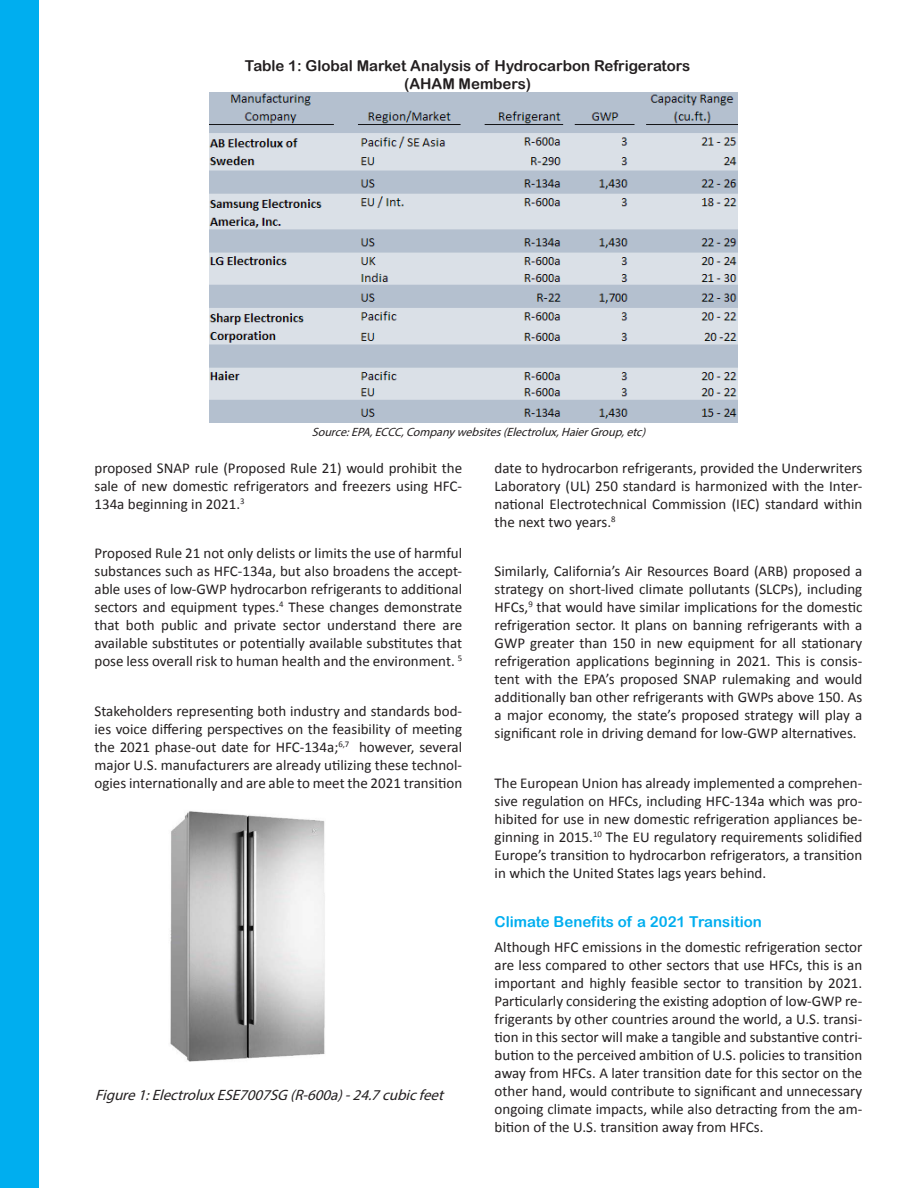
<style>
.page{position:relative;width:918px;height:1188px;background:#fff}
.page>*{position:absolute;margin:0;border:0;box-sizing:border-box;transform-origin:0 0}
.t1{font:15px/18px "Calibri";color:#231f20;text-align:justify}
.t2{font:15px "Arial Rounded MT Bold";color:#231f20}
.t3{font:italic 15px "Myriad Pro";color:#231f20}
.t4{font:15px "Arial Rounded MT Bold";color:#00aeef}
.t5{font:italic 12px "Myriad Pro";color:#231f20}
</style>
<div class="page">
<div style="left:0;top:0;width:39px;height:1188px;background:#00aeef"></div>
<img style="left:210px;top:92px;width:527px;height:330px">
<img style="left:170px;top:811px;width:155px;height:251px">
<p class="t2" style="left:245px;top:57px;width:447px">Table 1: Global Market Analysis of Hydrocarbon Refrigerators</p>
<p class="t2" style="left:404px;top:75px;width:129px">(AHAM Members)</p>
<p class="t5" style="left:312px;top:425px;width:339px">Source:EPA,ECCC,Companywebsites(Electrolux,HaierGroup,etc)</p>
<p class="t1" style="left:94px;top:459px;width:369px">proposed SNAP rule (Proposed Rule 21) would prohibit the sale of new domestic refrigerators and freezers using HFC-134a beginning in 2021.<sup>3</sup></p>
<p class="t1" style="left:94px;top:545px;width:369px">Proposed Rule 21 not only delists or limits the use of harmful substances such as HFC-134a, but also broadens the accept&shy;able uses of low-GWP hydrocarbon refrigerants to additional sectors and equipment types.<sup>4</sup> These changes demonstrate that both public and private sector understand there are available substitutes or potentially available substitutes that pose less overall risk to human health and the environment. <sup>5</sup></p>
<p class="t1" style="left:94px;top:702px;width:369px">Stakeholders representing both industry and standards bod&shy;ies voice differing perspectives on the feasibility of meeting the 2021 phase-out date for HFC-134a;<sup>6,7</sup> however, several major U.S. manufacturers are already utilizing these technol&shy;ogies internationally and are able to meet the 2021 transition</p>
<p class="t3" style="left:95px;top:1086px;width:354px">Figure1:ElectroluxESE7007SG (R-600a)-24.7cubicfeet</p>
<p class="t1" style="left:495px;top:459px;width:369px">date to hydrocarbon refrigerants, provided the Underwriters Laboratory (UL) 250 standard is harmonized with the Inter&shy;national Electrotechnical Commission (IEC) standard within the next two years.<sup>8</sup></p>
<p class="t1" style="left:495px;top:563px;width:369px">Similarly, California’s Air Resources Board (ARB) proposed a strategy on short-lived climate pollutants (SLCPs), including HFCs,<sup>9</sup> that would have similar implications for the domestic refrigeration sector. It plans on banning refrigerants with a GWP greater than 150 in new equipment for all stationary refrigeration applications beginning in 2021. This is consis&shy;tent with the EPA’s proposed SNAP rulemaking and would additionally ban other refrigerants with GWPs above 150. As a major economy, the state’s proposed strategy will play a significant role in driving demand for low-GWP alternatives.</p>
<p class="t1" style="left:495px;top:774px;width:369px">The European Union has already implemented a comprehen&shy;sive regulation on HFCs, including HFC-134a which was pro&shy;hibited for use in new domestic refrigeration appliances be&shy;ginning in 2015.<sup>10</sup> The EU regulatory requirements solidified Europe’s transition to hydrocarbon refrigerators, a transition in which the United States lags years behind.</p>
<p class="t4" style="left:495px;top:913px;width:269px">Climate Benefits of a 2021 Transition</p>
<p class="t1" style="left:495px;top:938px;width:369px">Although HFC emissions in the domestic refrigeration sector are less compared to other sectors that use HFCs, this is an important and highly feasible sector to transition by 2021.<br>Particularly considering the existing adoption of low-GWP re&shy;frigerants by other countries around the world, a U.S. transi&shy;tion in this sector will make a tangible and substantive contri&shy;bution to the perceived ambition of U.S. policies to transition away from HFCs. A later transition date for this sector on the other hand, would contribute to significant and unnecessary ongoing climate impacts, while also detracting from the am&shy;bition of the U.S. transition away from HFCs.</p>
</div>
